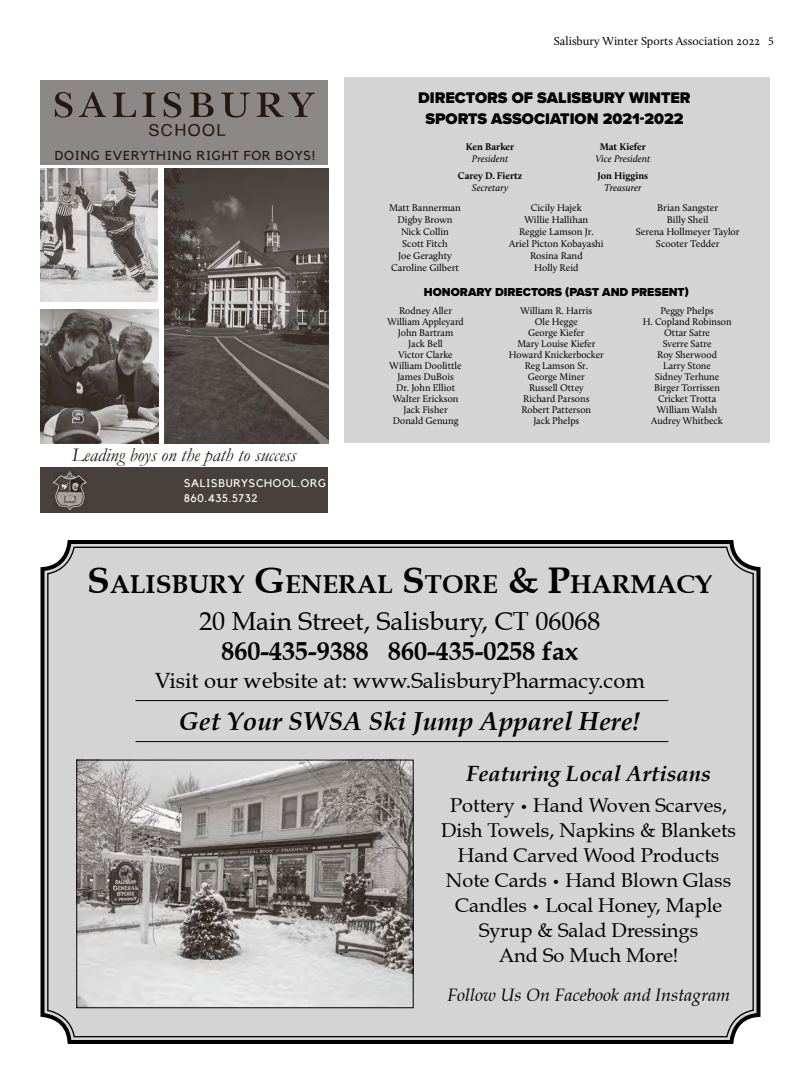
<style>
.page{position:relative;width:810px;height:1080px;background:#fff}
.page>*{position:absolute;margin:0;border:0;box-sizing:border-box;transform-origin:0 0}
.t1{font:51.7px "Baskerville Small Caps S Si Small Caps";letter-spacing:.07em;color:#241810}
.t2{font:26px "Book Antiqua";color:#000}
.t3{font:italic 700 26px "Book Antiqua";color:#000}
.t4{font:700 26px "Book Antiqua";color:#000}
.t5{font:700 25.9px "Book Antiqua";color:#000}
.t6{font:22px "Book Antiqua";color:#000}
.t7{font:italic 700 22px "Book Antiqua";color:#000}
.t8{font:20px/25px "Book Antiqua";color:#000;text-align:center}
.t9{font:italic 19.4px "Garamond";color:#241810}
.t10{font:italic 18px "Book Antiqua";color:#000}
.t11{font:16.6px "Helvetica";letter-spacing:.085em;color:#241810}
.t12{font:900 16px/21.5px "Proxima Nova";color:#000;text-align:center}
.t13{font:12.9px "Kollektif";letter-spacing:.06em;color:#241810}
.t14{font:12px "Calluna";color:#000}
.t15{font:900 12px "Proxima Nova";color:#000}
.t16{font:11.1px/15.2px "Kollektif";letter-spacing:.06em;color:#fff}
.t17{font:10px/11px "Calluna";color:#000;text-align:center}
.t18{font:700 10px "Calluna";color:#000}
.t19{font:italic 10px "Calluna";color:#000}
.s1{font-family:"Minion Pro"}
.s2{font-size:37px}
.s3{font-size:14px}
</style>
<div class="page">
<img style="left:40px;top:168px;width:118px;height:134px">
<img style="left:40px;top:309px;width:118px;height:135px">
<img style="left:165px;top:168px;width:163px;height:276px">
<div style="left:40px;top:81px;width:288px;height:84px;background:#8c8887"></div>
<div style="left:40px;top:467px;width:288px;height:46px;background:#47403c"></div>
<img style="left:53px;top:471px;width:34px;height:39px">
<div style="left:40px;top:540px;width:720px;height:504px;background:#d5d4d4"></div>
<img style="left:78px;top:762px;width:333px;height:244px">
<div style="left:76px;top:760px;width:337px;height:248px;border:1px solid #000"></div>
<hr style="left:136px;top:700px;width:532px;height:1px;background:#000">
<hr style="left:136px;top:741px;width:532px;height:1px;background:#000">
<div style="left:344px;top:77px;width:426px;height:366px;background:#d5d4d4"></div>
<h1 class="t1" style="left:52px;top:70px;width:265px">salisbury</h1>
<h3 class="t11" style="left:148px;top:117px;width:79px">SCHOOL</h3>
<p class="t13" style="left:55px;top:148px;width:262px">DOING EVERYTHING RIGHT FOR BOYS!</p>
<h3 class="t9" style="left:72px;top:441px;width:226px">Leading boys on the path to success</h3>
<p class="t16" style="left:184px;top:476px;width:143px">SALISBURYSCHOOL.ORG<br>860.435.5732</p>
<p class="t14" style="left:554px;top:34px;width:222px">Salisbury Winter Sports Association 2022 <span class="s1">5</span></p>
<h3 class="t12" style="left:418px;top:86px;width:274px">DIRECTORS OF SALISBURY WINTER<br>SPORTS ASSOCIATION 2021-2022</h3>
<p class="t18" style="left:466px;top:140px;width:50px">Ken Barker</p>
<p class="t19" style="left:472px;top:153px;width:38px">President</p>
<p class="t18" style="left:458px;top:169px;width:66px">Carey D. Fiertz</p>
<p class="t19" style="left:472px;top:181px;width:38px">Secretary</p>
<p class="t18" style="left:600px;top:140px;width:48px">Mat Kiefer</p>
<p class="t19" style="left:595px;top:153px;width:57px">Vice President</p>
<p class="t18" style="left:598px;top:169px;width:52px">Jon Higgins</p>
<p class="t19" style="left:604px;top:181px;width:39px">Treasurer</p>
<p class="t17" style="left:389px;top:202px;width:73px;line-height:12px">Matt Bannerman<br>Digby Brown<br>Nick Collin<br>Scott Fitch<br>Joe Geraghty<br>Caroline Gilbert</p>
<p class="t17" style="left:509px;top:202px;width:96px;line-height:12px">Cicily Hajek<br>Willie Hallihan<br>Reggie Lamson Jr.<br>Ariel Picton Kobayashi<br>Rosina Rand<br>Holly Reid</p>
<p class="t17" style="left:636px;top:202px;width:105px;line-height:12px">Brian Sangster<br>Billy Sheil<br>Serena Hollmeyer Taylor<br>Scooter Tedder</p>
<p class="t17" style="left:387px;top:305px;width:78px">Rodney Aller<br>William Appleyard<br>John Bartram<br>Jack Bell<br>Victor Clarke<br>William Doolittle<br>James DuBois<br>Dr. John Elliot<br>Walter Erickson<br>Jack Fisher<br>Donald Genung</p>
<p class="t17" style="left:509px;top:305px;width:97px">William R. Harris<br>Ole Hegge<br>George Kiefer<br>Mary Louise Kiefer<br>Howard Knickerbocker<br>Reg Lamson Sr.<br>George Miner<br>Russell Ottey<br>Richard Parsons<br>Robert Patterson<br>Jack Phelps</p>
<p class="t17" style="left:643px;top:305px;width:90px">Peggy Phelps<br>H. Copland Robinson<br>Ottar Satre<br>Sverre Satre<br>Roy Sherwood<br>Larry Stone<br>Sidney Terhune<br>Birger Torrissen<br>Cricket Trotta<br>William Walsh<br>Audrey Whitbeck</p>
<p class="t15" style="left:424px;top:283px;width:266px">HONORARY DIRECTORS (PAST AND PRESENT)</p>
<h3 class="t5" style="left:87px;top:569px;width:627px"><span class="s2">S</span>ALISBURY <span class="s2">G</span>ENERAL <span class="s2">S</span>TORE <span class="s2">&amp; P</span>HARMACY</h3>
<h2 class="t2" style="left:199px;top:605px;width:403px">20 Main Street, Salisbury, CT 06068</h2>
<h2 class="t4" style="left:221px;top:636px;width:358px">860-435-9388 860-435-0258 fax</h2>
<h3 class="t6" style="left:155px;top:667px;width:492px">Visit our website at: www.SalisburyPharmacy.com</h3>
<h2 class="t3" style="left:179px;top:706px;width:464px">Get Your SWSA Ski Jump Apparel Here!</h2>
<h3 class="t7" style="left:466px;top:761px;width:246px">Featuring Local Artisans</h3>
<h3 class="t8" style="left:441px;top:793px;width:296px">Pottery <span class="s3">•</span> Hand Woven Scarves,<br>Dish Towels, Napkins &amp; Blankets<br>Hand Carved Wood Products<br>Note Cards <span class="s3">•</span> Hand Blown Glass<br>Candles <span class="s3">•</span> Local Honey, Maple<br>Syrup &amp; Salad Dressings<br>And So Much More!</h3>
<h3 class="t10" style="left:447px;top:985px;width:285px">Follow Us On Facebook and Instagram</h3>
</div>
